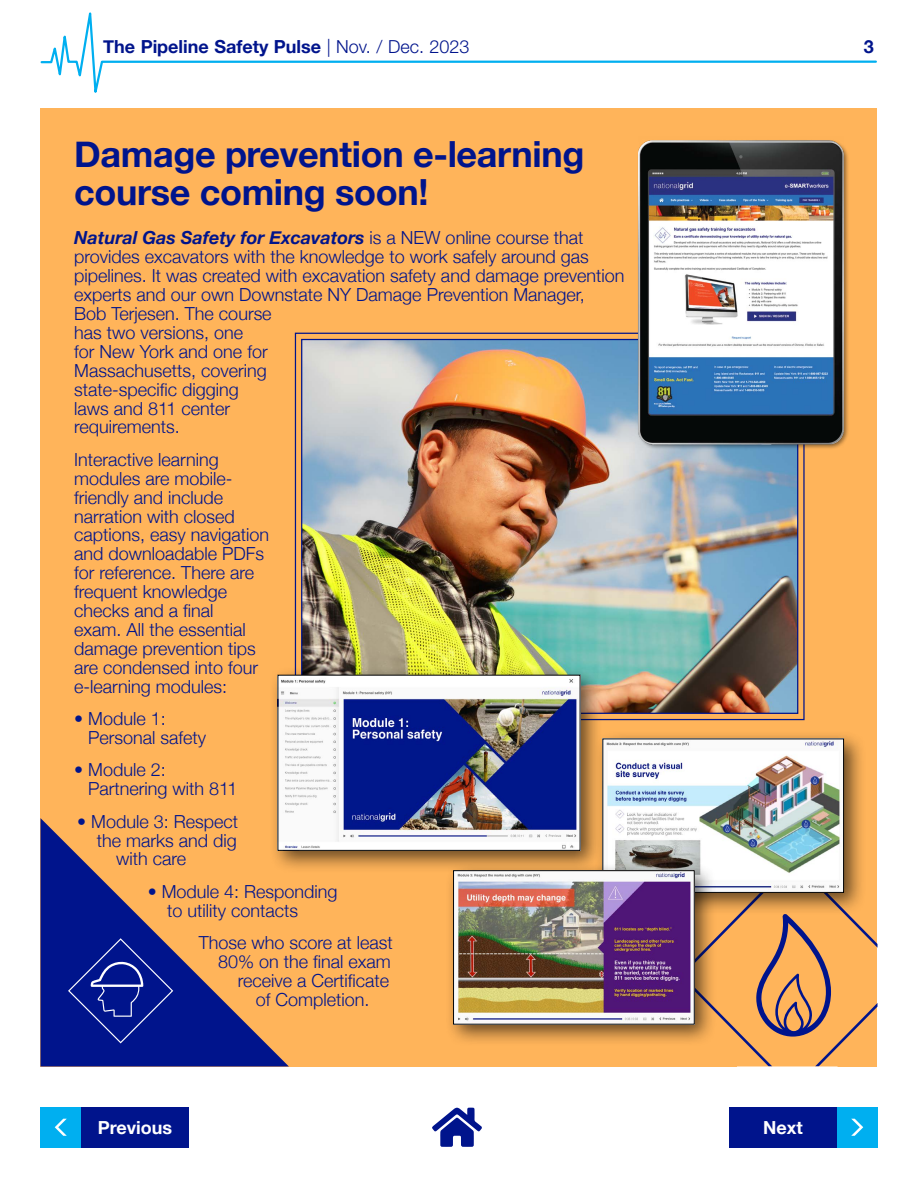
<style>
.page{position:relative;width:918px;height:1188px;background:#fff}
.page>*{position:absolute;margin:0;border:0;box-sizing:border-box;transform-origin:0 0}
.t1{font:700 36px/37.8px "Helvetica Neue";letter-spacing:-.01em;color:#00148c}
.t2{font:300 18px/18.9px "Helvetica Neue";color:#00148c}
.t3{font:700 18px "Helvetica Neue";color:#00148c}
.t4{font:700 18px "Helvetica Neue";color:#fff}
.s1{font-family:"Helvetica Neue LT Pro";font-weight:300}
.s2{font-weight:700;font-style:italic}
</style>
<div class="page">
<svg style="left:40px;top:12px;width:837px;height:81px"></svg>
<div style="left:81px;top:1107px;width:108px;height:41px;background:#00148c"></div>
<div style="left:40px;top:1107px;width:41px;height:41px;background:#00aff0"></div>
<svg style="left:55px;top:1119px;width:12px;height:17px"></svg>
<div style="left:837px;top:1107px;width:41px;height:41px;background:#00aff0"></div>
<svg style="left:851px;top:1119px;width:12px;height:17px"></svg>
<div style="left:729px;top:1107px;width:108px;height:41px;background:#00148c"></div>
<svg style="left:432px;top:1107px;width:50px;height:40px"></svg>
<div style="left:40px;top:108px;width:838px;height:958px;background:#ffb45a"></div>
<svg style="left:294px;top:332px;width:511px;height:389px"></svg>
<img style="left:300px;top:338px;width:499px;height:377px">
<div style="left:269px;top:666px;width:334px;height:207px;background:#000;opacity:.6"></div>
<img style="left:280px;top:677px;width:298px;height:172px">
<div style="left:278px;top:675px;width:302px;height:176px;border:1px solid #000"></div>
<div style="left:637px;top:139px;width:212px;height:311px;background:#000;opacity:.45"></div>
<img style="left:638px;top:139px;width:205px;height:309px">
<svg style="left:40px;top:818px;width:249px;height:249px"></svg>
<svg style="left:68px;top:938px;width:105px;height:105px;background:#132593"></svg>
<svg style="left:717px;top:859px;width:161px;height:207px"></svg>
<div style="left:594px;top:730px;width:272px;height:185px;background:#000;opacity:.6"></div>
<img style="left:605px;top:741px;width:237px;height:150px">
<div style="left:603px;top:739px;width:241px;height:154px;border:1px solid #000"></div>
<div style="left:444px;top:862px;width:273px;height:185px;background:#000;opacity:.6"></div>
<img style="left:455px;top:872px;width:237px;height:150px">
<div style="left:453px;top:870px;width:241px;height:154px;border:1px solid #000"></div>
<div style="left:737px;top:1066px;width:101px;height:35px;border:2px solid #fff"></div>
<p class="t3" style="left:103px;top:32px;width:368px">The Pipeline Safety Pulse <span class="s1">| Nov. / Dec. 2023</span></p>
<p class="t3" style="left:864px;top:32px;width:12px">3</p>
<h1 class="t1" style="left:74px;top:137px;width:512px">Damage prevention e-learning course coming soon!</h1>
<p class="t2" style="left:74px;top:227px;width:552px"><span class="s2">Natural Gas Safety for Excavators</span> is a NEW online course that provides excavators with the knowledge to work safely around gas pipelines. It was created with excavation safety and damage prevention experts and our own Downstate NY Damage Prevention Manager,<br>Bob Terjesen. The course<br>has two versions, one<br>for New York and one for<br>Massachusetts, covering<br>state-specific digging<br>laws and 811 center<br>requirements.</p>
<p class="t2" style="left:74px;top:449px;width:197px">Interactive learning modules are mobile&shy;friendly and include narration with closed captions, easy navigation and downloadable PDFs for reference. There are frequent knowledge checks and a final<br>exam. All the essential damage prevention tips are condensed into four e-learning modules:</p>
<p class="t2" style="left:88px;top:708px;width:120px;text-indent:-14px">• Module 1:<br>Personal safety</p>
<p class="t2" style="left:88px;top:759px;width:151px;text-indent:-14px">• Module 2:<br>Partnering with 811</p>
<p class="t2" style="left:77px;top:810px;width:162px">• Module 3: Respect</p>
<p class="t2" style="left:97px;top:829px;width:142px">the marks and dig</p>
<p class="t2" style="left:116px;top:848px;width:72px">with care</p>
<p class="t2" style="left:167px;top:881px;width:172px;text-indent:-19px">• Module 4: Responding to utility contacts</p>
<p class="t2" style="left:199px;top:932px;width:196px">Those who score at least</p>
<p class="t2" style="left:218px;top:951px;width:174px">80% on the final exam</p>
<p class="t2" style="left:238px;top:970px;width:153px">receive a Certificate</p>
<p class="t2" style="left:256px;top:989px;width:115px">of Completion.</p>
<p class="t4" style="left:98px;top:1113px;width:76px">Previous</p>
<p class="t4" style="left:763px;top:1113px;width:41px">Next</p>
</div>
